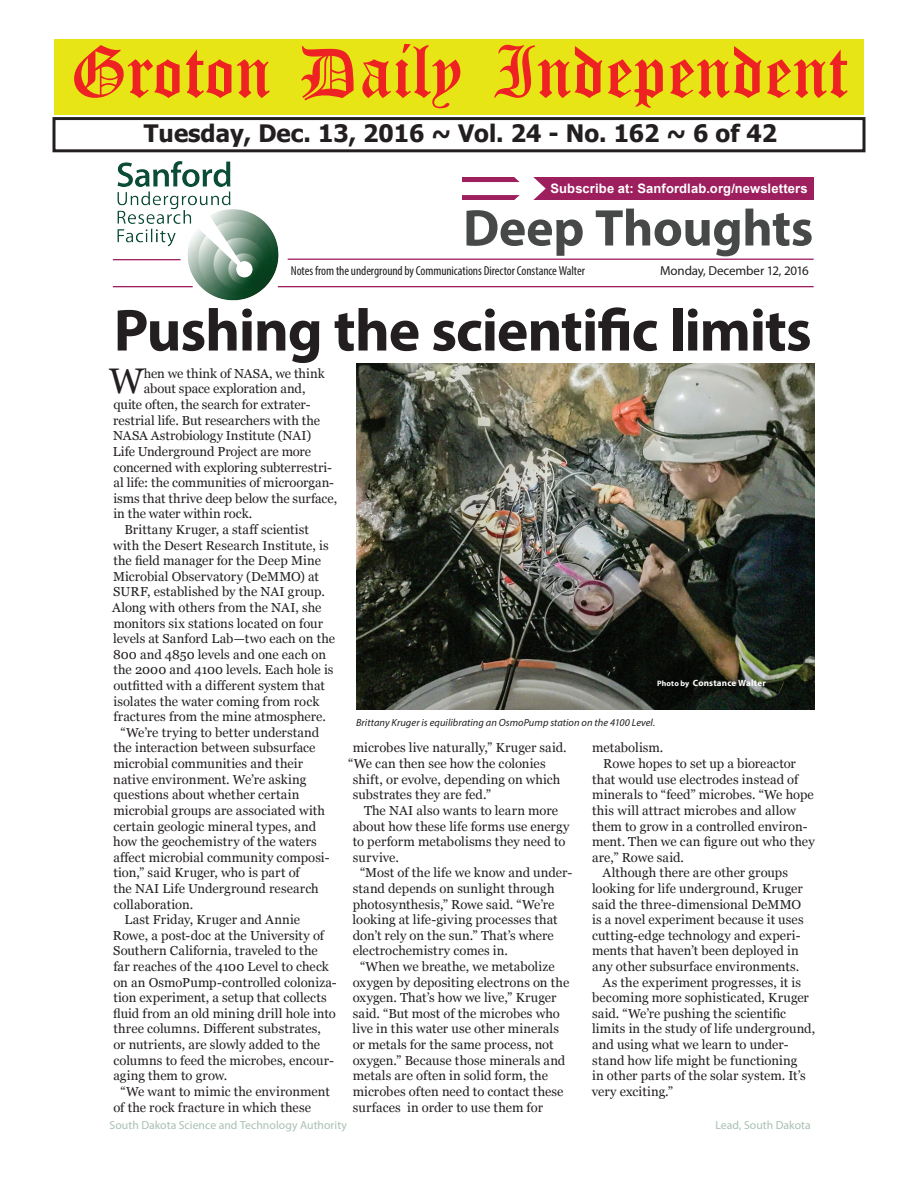
<style>
.page{position:relative;width:918px;height:1188px;background:#fff}
.page>*{position:absolute;margin:0;border:0;box-sizing:border-box;transform-origin:0 0}
.t1{font:700 59.85px "Myriad Pro";letter-spacing:-.02em;color:#231f20}
.t2{font:54px "Old English Five";color:#ee2123}
.t3{font:700 52.05px "Myriad Pro";letter-spacing:-.01em;color:#464948}
.t4{font:35.55px "Georgia";color:#231f20}
.t5{font:700 24px "Tahoma";color:#231f20}
.t6{font:13.05px "Georgia";letter-spacing:.005em;color:#231f20}
.t7{font:condensed 13.05px "Myriad Pro";letter-spacing:-.005em;color:#231f20}
.t8{font:700 13.05px "Arial";letter-spacing:.01em;color:#fff}
.t9{font:13.05px "Georgia";letter-spacing:-.015em;color:#231f20}
.t10{font:13.05px "Myriad Pro";letter-spacing:-.01em;color:#231f20}
.t11{font:11.7px "Myriad Pro";letter-spacing:.005em;color:#a9c0b2}
.t12{font:italic 10.35px "Myriad Pro";letter-spacing:.005em;color:#231f20}
.t13{font:700 9.15px "Myriad Pro";letter-spacing:.015em;color:#fff}
.s1{font-size:7.8px}
</style>
<div class="page">
<div style="left:52px;top:117px;width:814px;height:35px;border:3px solid #231f20"></div>
<div style="left:54px;top:40px;width:810px;height:75px;background:#e7e515"></div>
<img style="left:112px;top:161px;width:168px;height:140px">
<hr style="left:113px;top:259px;width:68px;height:1px;background:#9e1f5e">
<hr style="left:288px;top:259px;width:526px;height:1px;background:#9e1f5e">
<hr style="left:278px;top:286px;width:536px;height:1px;background:#9e1f5e">
<hr style="left:113px;top:286px;width:80px;height:1px;background:#9e1f5e">
<div style="left:462px;top:177px;width:352px;height:23px;background:#9e1f5e"></div>
<div style="left:449px;top:182px;width:87px;height:13px;background:#fff"></div>
<svg style="left:500px;top:177px;width:46px;height:23px"></svg>
<img style="left:356px;top:363px;width:458px;height:346px">
<h2 class="t2" style="left:70px;top:47px;width:779px">Groton Daily Independent</h2>
<h3 class="t5" style="left:144px;top:116px;width:635px">Tuesday, Dec. 13, 2016 ~ Vol. 24 - No. 162 ~ 6 of 42</h3>
<p class="t8" style="left:551px;top:179px;width:259px">Subscribe at: Sanfordlab.org/newsletters</p>
<h3 class="t3" style="left:463px;top:194px;width:352px">Deep Thoughts</h3>
<p class="t7" style="left:291px;top:263px;width:296px">Notes from the underground by Communications Director Constance Walter</p>
<p class="t10" style="left:660px;top:263px;width:150px">Monday, December 12, 2016</p>
<h1 class="t1" style="left:114px;top:291px;width:700px">Pushing the scientific limits</h1>
<h3 class="t4" style="left:109px;top:355px;width:36px">W</h3>
<p class="t6" style="left:144px;top:364px;width:183px">hen we think of NASA, we think</p>
<p class="t9" style="left:144px;top:379px;width:163px">about space exploration and,</p>
<p class="t6" style="left:113px;top:395px;width:199px">quite often, the search for extrater-</p>
<p class="t6" style="left:113px;top:411px;width:208px">restrial life. But researchers with the</p>
<p class="t6" style="left:113px;top:426px;width:200px">NASA Astrobiology Institute (NAI)</p>
<p class="t6" style="left:113px;top:442px;width:200px">Life Underground Project are more</p>
<p class="t6" style="left:113px;top:457px;width:220px">concerned with exploring subterrestri-</p>
<p class="t6" style="left:113px;top:473px;width:222px">al life: the communities of microorgan-</p>
<p class="t6" style="left:113px;top:489px;width:225px">isms that thrive deep below the surface,</p>
<p class="t6" style="left:113px;top:504px;width:140px">in the water within rock.</p>
<p class="t6" style="left:125px;top:520px;width:186px">Brittany Kruger, a staff scientist</p>
<p class="t6" style="left:113px;top:536px;width:217px">with the Desert Research Institute, is</p>
<p class="t6" style="left:113px;top:551px;width:209px">the field manager for the Deep Mine</p>
<p class="t6" style="left:113px;top:567px;width:208px">Microbial Observatory (DeMMO) at</p>
<p class="t6" style="left:113px;top:582px;width:213px">SURF, established by the NAI group.</p>
<p class="t6" style="left:112px;top:598px;width:211px">Along with others from the NAI, she</p>
<p class="t6" style="left:113px;top:614px;width:211px">monitors six stations located on four</p>
<p class="t6" style="left:113px;top:629px;width:223px">levels at Sanford Lab—two each on the</p>
<p class="t6" style="left:113px;top:645px;width:214px">800 and 4850 levels and one each on</p>
<p class="t6" style="left:113px;top:660px;width:222px">the 2000 and 4100 levels. Each hole is</p>
<p class="t6" style="left:113px;top:676px;width:213px">outfitted with a different system that</p>
<p class="t6" style="left:113px;top:692px;width:207px">isolates the water coming from rock</p>
<p class="t6" style="left:113px;top:707px;width:214px">fractures from the mine atmosphere.</p>
<p class="t6" style="left:121px;top:723px;width:200px">“We’re trying to better understand</p>
<p class="t6" style="left:113px;top:738px;width:204px">the interaction between subsurface</p>
<p class="t6" style="left:113px;top:754px;width:191px">microbial communities and their</p>
<p class="t6" style="left:113px;top:770px;width:195px">native environment. We’re asking</p>
<p class="t6" style="left:113px;top:785px;width:188px">questions about whether certain</p>
<p class="t6" style="left:113px;top:801px;width:213px">microbial groups are associated with</p>
<p class="t6" style="left:113px;top:817px;width:204px">certain geologic mineral types, and</p>
<p class="t6" style="left:113px;top:832px;width:205px">how the geochemistry of the waters</p>
<p class="t6" style="left:113px;top:848px;width:218px">affect microbial community composi-</p>
<p class="t6" style="left:113px;top:863px;width:188px">tion,” said Kruger, who is part of</p>
<p class="t6" style="left:113px;top:879px;width:207px">the NAI Life Underground research</p>
<p class="t6" style="left:113px;top:895px;width:81px">collaboration.</p>
<p class="t6" style="left:125px;top:910px;width:177px">Last Friday, Kruger and Annie</p>
<p class="t6" style="left:113px;top:926px;width:213px">Rowe, a post-doc at the University of</p>
<p class="t6" style="left:113px;top:941px;width:206px">Southern California, traveled to the</p>
<p class="t6" style="left:113px;top:957px;width:217px">far reaches of the 4100 Level to check</p>
<p class="t6" style="left:113px;top:973px;width:225px">on an OsmoPump-controlled coloniza-</p>
<p class="t6" style="left:113px;top:988px;width:215px">tion experiment, a setup that collects</p>
<p class="t6" style="left:113px;top:1004px;width:224px">fluid from an old mining drill hole into</p>
<p class="t6" style="left:113px;top:1019px;width:209px">three columns. Different substrates,</p>
<p class="t6" style="left:113px;top:1035px;width:208px">or nutrients, are slowly added to the</p>
<p class="t6" style="left:113px;top:1051px;width:222px">columns to feed the microbes, encour-</p>
<p class="t6" style="left:113px;top:1066px;width:116px">aging them to grow.</p>
<p class="t6" style="left:121px;top:1082px;width:211px">“We want to mimic the environment</p>
<p class="t6" style="left:113px;top:1097px;width:199px">of the rock fracture in which these</p>
<p class="t13" style="left:657px;top:677px;width:110px"><span class="s1">Photo by</span> Constance Walter</p>
<p class="t12" style="left:356px;top:716px;width:301px">Brittany Kruger is equilibrating an OsmoPump station on the 4100 Level.</p>
<p class="t6" style="left:353px;top:738px;width:216px">microbes live naturally,” Kruger said.</p>
<p class="t6" style="left:348px;top:754px;width:199px">“We can then see how the colonies</p>
<p class="t6" style="left:353px;top:770px;width:209px">shift, or evolve, depending on which</p>
<p class="t6" style="left:353px;top:785px;width:140px">substrates they are fed.”</p>
<p class="t6" style="left:364px;top:801px;width:196px">The NAI also wants to learn more</p>
<p class="t6" style="left:353px;top:817px;width:218px">about how these life forms use energy</p>
<p class="t6" style="left:353px;top:832px;width:214px">to perform metabolisms they need to</p>
<p class="t6" style="left:353px;top:848px;width:48px">survive.</p>
<p class="t6" style="left:360px;top:863px;width:214px">“Most of the life we know and under-</p>
<p class="t6" style="left:353px;top:879px;width:203px">stand depends on sunlight through</p>
<p class="t6" style="left:353px;top:895px;width:203px">photosynthesis,” Rowe said. “We’re</p>
<p class="t6" style="left:353px;top:910px;width:207px">looking at life-giving processes that</p>
<p class="t6" style="left:353px;top:926px;width:203px">don’t rely on the sun.” That’s where</p>
<p class="t6" style="left:353px;top:941px;width:157px">electrochemistry comes in.</p>
<p class="t6" style="left:360px;top:957px;width:196px">“When we breathe, we metabolize</p>
<p class="t6" style="left:353px;top:973px;width:218px">oxygen by depositing electrons on the</p>
<p class="t6" style="left:353px;top:988px;width:205px">oxygen. That’s how we live,” Kruger</p>
<p class="t6" style="left:353px;top:1004px;width:208px">said. “But most of the microbes who</p>
<p class="t6" style="left:353px;top:1019px;width:208px">live in this water use other minerals</p>
<p class="t6" style="left:353px;top:1035px;width:202px">or metals for the same process, not</p>
<p class="t6" style="left:353px;top:1051px;width:214px">oxygen.” Because those minerals and</p>
<p class="t6" style="left:353px;top:1066px;width:197px">metals are often in solid form, the</p>
<p class="t6" style="left:353px;top:1082px;width:212px">microbes often need to contact these</p>
<p class="t6" style="left:353px;top:1097px;width:192px">surfaces in order to use them for</p>
<p class="t6" style="left:592px;top:738px;width:73px">metabolism.</p>
<p class="t6" style="left:603px;top:754px;width:194px">Rowe hopes to set up a bioreactor</p>
<p class="t6" style="left:592px;top:770px;width:208px">that would use electrodes instead of</p>
<p class="t6" style="left:592px;top:785px;width:223px">minerals to “feed” microbes. “We hope</p>
<p class="t6" style="left:592px;top:801px;width:205px">this will attract microbes and allow</p>
<p class="t6" style="left:592px;top:817px;width:217px">them to grow in a controlled environ-</p>
<p class="t6" style="left:592px;top:832px;width:224px">ment. Then we can figure out who they</p>
<p class="t6" style="left:592px;top:848px;width:93px">are,” Rowe said.</p>
<p class="t6" style="left:603px;top:863px;width:187px">Although there are other groups</p>
<p class="t6" style="left:592px;top:879px;width:212px">looking for life underground, Kruger</p>
<p class="t6" style="left:592px;top:895px;width:210px">said the three-dimensional DeMMO</p>
<p class="t6" style="left:592px;top:910px;width:213px">is a novel experiment because it uses</p>
<p class="t6" style="left:592px;top:926px;width:210px">cutting-edge technology and experi-</p>
<p class="t6" style="left:592px;top:941px;width:208px">ments that haven’t been deployed in</p>
<p class="t6" style="left:592px;top:957px;width:209px">any other subsurface environments.</p>
<p class="t6" style="left:603px;top:973px;width:200px">As the experiment progresses, it is</p>
<p class="t6" style="left:592px;top:988px;width:218px">becoming more sophisticated, Kruger</p>
<p class="t6" style="left:592px;top:1004px;width:195px">said. “We’re pushing the scientific</p>
<p class="t6" style="left:592px;top:1019px;width:225px">limits in the study of life underground,</p>
<p class="t6" style="left:592px;top:1035px;width:198px">and using what we learn to under-</p>
<p class="t6" style="left:592px;top:1051px;width:207px">stand how life might be functioning</p>
<p class="t6" style="left:592px;top:1066px;width:215px">in other parts of the solar system. It’s</p>
<p class="t6" style="left:592px;top:1082px;width:83px">very exciting.”</p>
<p class="t11" style="left:110px;top:1118px;width:239px">South Dakota Science and Technology Authority</p>
<p class="t11" style="left:715px;top:1118px;width:97px">Lead, South Dakota</p>
</div>
